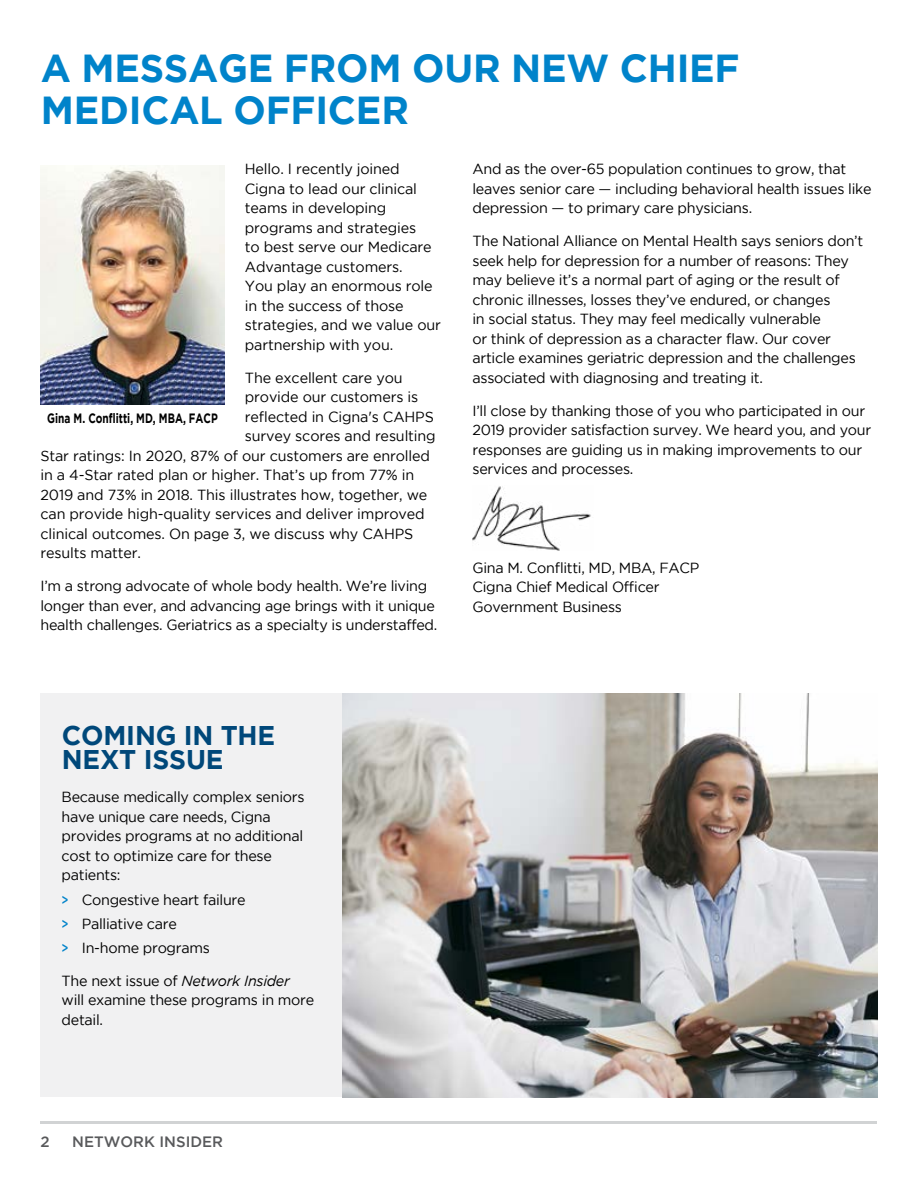
<style>
.page{position:relative;width:918px;height:1188px;background:#fff}
.page>*{position:absolute;margin:0;border:0;box-sizing:border-box;transform-origin:0 0}
.t1{font:700 39px/42px "Gotham";letter-spacing:-.005em;color:#0083ca}
.t2{font:700 27px/24px "Gotham";letter-spacing:-.005em;color:#00487a}
.t3{font:500 15px "Gotham";color:#58595b}
.t4{font:14.7px/19.5px "Gotham";letter-spacing:-.02em;color:#000}
.t5{font:700 13.5px "Gotham";color:#000;scale:.75 1}
.s1{font-weight:500;color:#0083ca}
.s2{font-style:italic}
</style>
<div class="page">
<div style="left:40px;top:693px;width:838px;height:404px;background:#f1f1f2"></div>
<img style="left:342px;top:693px;width:536px;height:404px">
<hr style="left:40px;top:1121px;width:838px;height:2px;background:#d1d3d4">
<img style="left:40px;top:166px;width:185px;height:239px">
<img style="left:472px;top:486px;width:119px;height:65px">
<h1 class="t1" style="left:41px;top:47px;width:700px">A MESSAGE FROM OUR NEW CHIEF<br>MEDICAL OFFICER</h1>
<p class="t4" style="left:245px;top:159px;width:198px">Hello. I recently joined<br>Cigna to lead our clinical teams in developing programs and strategies<br>to best serve our Medicare<br>Advantage customers.<br>You play an enormous role in the success of those strategies, and we value our partnership with you.</p>
<p class="t4" style="left:245px;top:368px;width:159px">The excellent care you</p>
<p class="t4" style="left:245px;top:387px;width:175px">provide our customers is</p>
<p class="t4" style="left:245px;top:407px;width:191px">reflected in Cigna's CAHPS</p>
<p class="t4" style="left:245px;top:426px;width:192px">survey scores and resulting</p>
<p class="t4" style="left:40px;top:446px;width:391px">Star ratings: In 2020, 87% of our customers are enrolled</p>
<p class="t4" style="left:40px;top:465px;width:375px">in a 4-Star rated plan or higher. That’s up from 77% in</p>
<p class="t4" style="left:40px;top:485px;width:388px">2019 and 73% in 2018. This illustrates how, together, we</p>
<p class="t4" style="left:40px;top:504px;width:386px">can provide high-quality services and deliver improved</p>
<p class="t4" style="left:40px;top:524px;width:374px">clinical outcomes. On page 3, we discuss why CAHPS</p>
<p class="t4" style="left:40px;top:543px;width:102px">results matter.</p>
<p class="t4" style="left:40px;top:576px;width:398px">I’m a strong advocate of whole body health. We’re living longer than ever, and advancing age brings with it unique health challenges. Geriatrics as a specialty is understaffed.</p>
<p class="t4" style="left:472px;top:159px;width:401px">And as the over-65 population continues to grow, that leaves senior care — including behavioral health issues like depression — to primary care physicians.</p>
<p class="t4" style="left:472px;top:231px;width:392px">The National Alliance on Mental Health says seniors don’t seek help for depression for a number of reasons: They may believe it’s a normal part of aging or the result of chronic illnesses, losses they’ve endured, or changes<br>in social status. They may feel medically vulnerable<br>or think of depression as a character flaw. Our cover article examines geriatric depression and the challenges associated with diagnosing and treating it.</p>
<p class="t4" style="left:472px;top:401px;width:400px">I’ll close by thanking those of you who participated in our 2019 provider satisfaction survey. We heard you, and your responses are guiding us in making improvements to our services and processes.</p>
<p class="t5" style="left:47px;top:410px;width:229px">Gina M. Conflitti, MD, MBA, FACP</p>
<p class="t4" style="left:472px;top:558px;width:228px">Gina M. Conflitti, MD, MBA, FACP<br>Cigna Chief Medical Officer<br>Government Business</p>
<h2 class="t2" style="left:62px;top:723px;width:215px">COMING IN THE<br>NEXT ISSUE</h2>
<p class="t4" style="left:62px;top:787px;width:244px">Because medically complex seniors have unique care needs, Cigna provides programs at no additional cost to optimize care for these patients:</p>
<p class="t4" style="left:62px;top:887px;width:185px;line-height:24.2px"><span class="s1">&gt;</span> Congestive heart failure <span class="s1">&gt;</span> Palliative care<br><span class="s1">&gt;</span> In-home programs</p>
<p class="t4" style="left:62px;top:971px;width:254px">The next issue of <span class="s2">Network Insider </span>will examine these programs in more detail.</p>
<p class="t3" style="left:40px;top:1133px;width:11px">2</p>
<p class="t3" style="left:72px;top:1133px;width:152px">NETWORK INSIDER</p>
</div>
